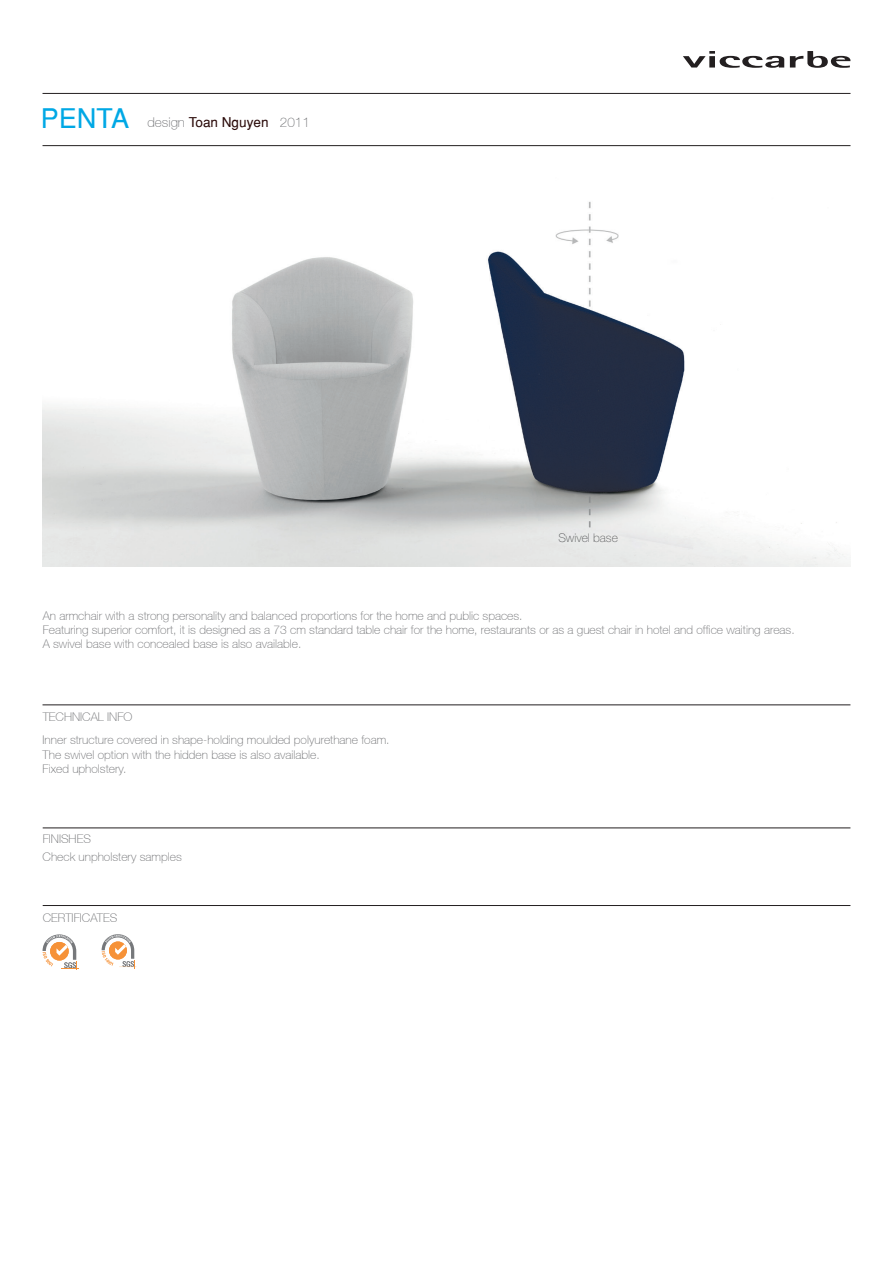
<style>
.page{position:relative;width:893px;height:1263px;background:#fff}
.page>*{position:absolute;margin:0;border:0;box-sizing:border-box;transform-origin:0 0}
.t1{font:27px "Helvetica";color:#00a8e5}
.t2{font:100 13.5px "Helvetica 35";color:#6c6d70}
.t3{font:100 12px "Helvetica 35";color:#6c6d70}
.t4{font:100 12px "Helvetica Neue LT Std";color:#57585a}
.s1{font-family:"Helvetica";font-weight:400;color:#2b0b0a}
</style>
<div class="page">
<svg style="left:43px;top:934px;width:35px;height:35px"></svg>
<svg style="left:102px;top:934px;width:34px;height:34px"></svg>
<hr style="left:43px;top:704px;width:807px;height:1px;background:#231f20">
<hr style="left:43px;top:827px;width:807px;height:1px;background:#231f20">
<hr style="left:43px;top:905px;width:807px;height:1px;background:#231f20">
<svg style="left:683px;top:51px;width:167px;height:17px"></svg>
<hr style="left:43px;top:93px;width:807px;height:1px;background:#231f20">
<hr style="left:43px;top:145px;width:807px;height:1px;background:#231f20">
<img style="left:43px;top:201px;width:807px;height:366px">
<p class="t1" style="left:41px;top:102px;width:90px">PENTA</p>
<p class="t2" style="left:147px;top:115px;width:164px">design <span class="s1">Toan Nguyen</span> 2011</p>
<p class="t4" style="left:558px;top:530px;width:61px">Swivel base</p>
<p class="t3" style="left:43px;top:608px;width:481px">An armchair with a strong personality and balanced proportions for the home and public spaces.</p>
<p class="t3" style="left:43px;top:623px;width:753px">Featuring superior comfort, it is designed as a 73 cm standard table chair for the home, restaurants or as a guest chair in hotel and office waiting areas.</p>
<p class="t3" style="left:43px;top:637px;width:260px">A swivel base with concealed base is also available.</p>
<p class="t3" style="left:43px;top:710px;width:91px">TECHNICAL INFO</p>
<p class="t3" style="left:43px;top:733px;width:348px">Inner structure covered in shape-holding moulded polyurethane foam.</p>
<p class="t3" style="left:43px;top:748px;width:279px">The swivel option with the hidden base is also available.</p>
<p class="t3" style="left:43px;top:762px;width:85px">Fixed upholstery.</p>
<p class="t3" style="left:43px;top:832px;width:50px">FINISHES</p>
<p class="t3" style="left:43px;top:850px;width:141px">Check unpholstery samples</p>
<p class="t3" style="left:43px;top:911px;width:76px">CERTIFICATES</p>
</div>
